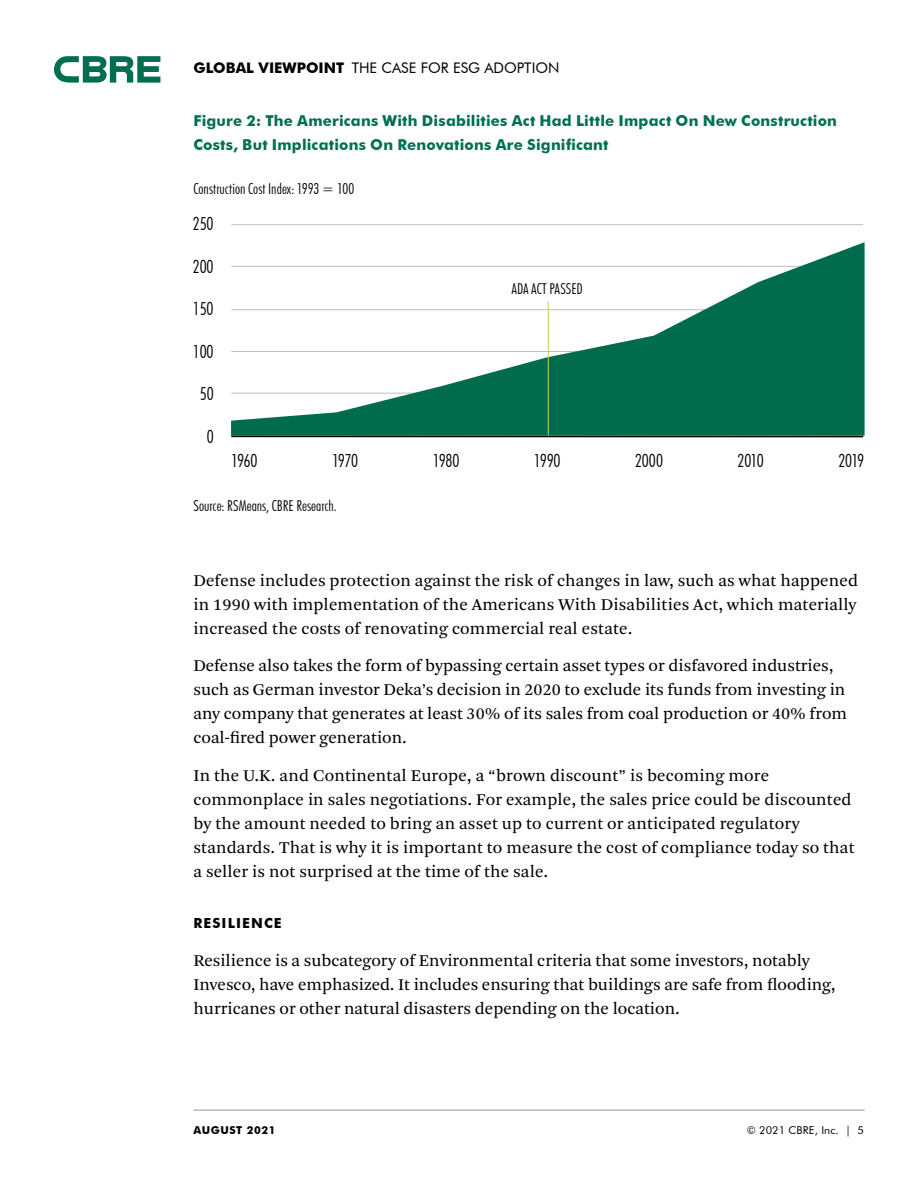
<style>
.page{position:relative;width:918px;height:1188px;background:#fff}
.page>*{position:absolute;margin:0;border:0;box-sizing:border-box;transform-origin:0 0}
.t1{font:300 condensed 18px "Futura BT";letter-spacing:-.02em;color:#000}
.t2{font:17.25px/24px "Arnhem Pro Blond";color:#000}
.t3{font:700 15px/24px "Futura BT";letter-spacing:.015em;color:#006f51}
.t4{font:300 condensed 15px "Futura BT";letter-spacing:.005em;color:#000}
.t5{font:14.7px "Futura BT";color:#000}
.t6{font:700 13.8px "Futura BT";letter-spacing:.08em;color:#000}
.t7{font:10.8px "Futura BT";letter-spacing:.01em;color:#000}
.t8{font:700 10.8px "Futura BT";letter-spacing:.05em;color:#000}
.s1{font-weight:700}
</style>
<div class="page">
<svg style="left:54px;top:56px;width:106px;height:27px"></svg>
<hr style="left:194px;top:1110px;width:671px;height:1px;background:#939598">
<hr style="left:231px;top:224px;width:632px;height:1px;background:#bfbfbf">
<svg style="left:231px;top:242px;width:634px;height:194px"></svg>
<hr style="left:231px;top:436px;width:632px;height:1px;background:#000">
<hr style="left:548px;top:301px;width:1px;height:134px;background:#bfd857">
<p class="t5" style="left:193px;top:59px;width:368px"><span class="s1">GLOBAL VIEWPOINT</span> THE CASE FOR ESG ADOPTION</p>
<p class="t3" style="left:194px;top:108px;width:645px">Figure 2: The Americans With Disabilities Act Had Little Impact On New Construction<br>Costs, But Implications On Renovations Are Significant</p>
<p class="t4" style="left:193px;top:179px;width:162px">Construction Cost Index: 1993 = 100</p>
<p class="t1" style="left:193px;top:213px;width:22px">250</p>
<p class="t1" style="left:193px;top:255px;width:22px">200</p>
<p class="t1" style="left:193px;top:298px;width:22px">150</p>
<p class="t1" style="left:193px;top:340px;width:22px">100</p>
<p class="t1" style="left:200px;top:383px;width:16px">50</p>
<p class="t1" style="left:207px;top:426px;width:9px">0</p>
<p class="t4" style="left:511px;top:279px;width:73px">ADA ACT PASSED</p>
<p class="t1" style="left:231px;top:450px;width:28px">1960</p>
<p class="t1" style="left:332px;top:450px;width:27px">1970</p>
<p class="t1" style="left:433px;top:450px;width:28px">1980</p>
<p class="t1" style="left:534px;top:450px;width:28px">1990</p>
<p class="t1" style="left:635px;top:450px;width:29px">2000</p>
<p class="t1" style="left:738px;top:450px;width:28px">2010</p>
<p class="t1" style="left:838px;top:450px;width:27px">2019</p>
<p class="t4" style="left:194px;top:496px;width:145px">Source: RSMeans, CBRE Research.</p>
<p class="t2" style="left:193px;top:569px;width:666px;text-align:justify">Defense includes protection against the risk of changes in law, such as what happened in 1990 with implementation of the Americans With Disabilities Act, which materially increased the costs of renovating commercial real estate.</p>
<p class="t2" style="left:193px;top:654px;width:655px">Defense also takes the form of bypassing certain asset types or disfavored industries, such as German investor Deka’s decision in 2020 to exclude its funds from investing in any company that generates at least 30% of its sales from coal production or 40% from coal-fired power generation.</p>
<p class="t2" style="left:193px;top:764px;width:663px">In the U.K. and Continental Europe, a “brown discount” is becoming more commonplace in sales negotiations. For example, the sales price could be discounted by the amount needed to bring an asset up to current or anticipated regulatory standards. That is why it is important to measure the cost of compliance today so that a seller is not surprised at the time of the sale.</p>
<p class="t6" style="left:193px;top:915px;width:90px">RESILIENCE</p>
<p class="t2" style="left:193px;top:948px;width:644px">Resilience is a subcategory of Environmental criteria that some investors, notably<br>Invesco, have emphasized. It includes ensuring that buildings are safe from flooding, hurricanes or other natural disasters depending on the location.</p>
<p class="t8" style="left:194px;top:1123px;width:84px">AUGUST 2021</p>
<p class="t7" style="left:747px;top:1123px;width:119px">© 2021 CBRE, Inc. | 5</p>
</div>
